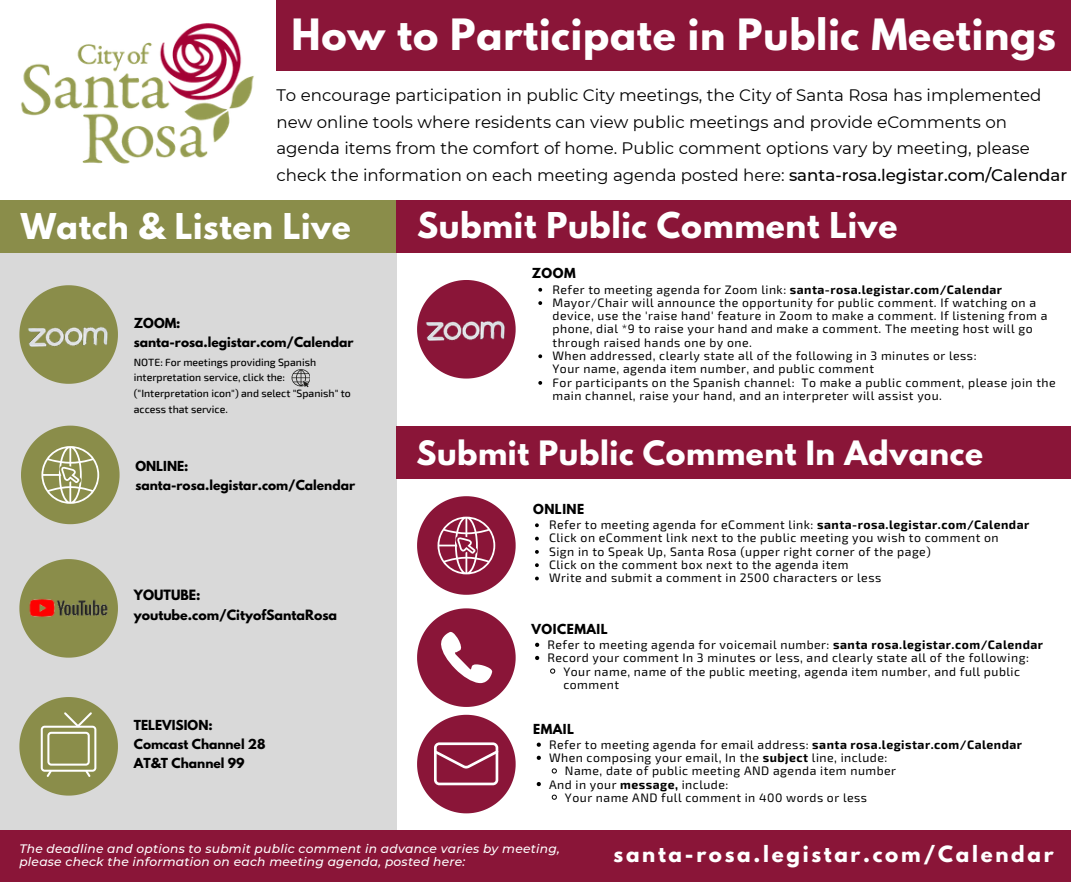
<style>
.page{position:relative;width:1071px;height:882px;background:#fff}
.page>*{position:absolute;margin:0;border:0;box-sizing:border-box;transform-origin:0 0}
.t1{font:700 38.15px "League Spartan";letter-spacing:.02em;color:#fff}
.t2{font:700 31.5px "League Spartan";letter-spacing:.02em;color:#fff}
.t3{font:700 29.75px "League Spartan";letter-spacing:.02em;color:#fff}
.t4{font:700 19.78px "League Spartan";letter-spacing:.135em;color:#fff}
.t5{font:16.62px/26.4px "Montserrat";color:#000}
.t6{font:700 12.6px "League Spartan";color:#000}
.t7{font:12.25px/13.3px "Exo 2";letter-spacing:.04em;color:#000}
.t8{font:700 12.25px "League Spartan";color:#000}
.t9{font:italic 500 12.25px "Montserrat";letter-spacing:.02em;color:#fff}
.t10{font:700 12.25px "League Spartan";letter-spacing:.04em;color:#000}
.t11{font:500 10.5px/15.8px "Exo 2";color:#000}
.s1{font-weight:500}
.s2{font-weight:700}
</style>
<div class="page">
<div style="left:276px;top:0;width:795px;height:71px;background:#8a1538"></div>
<img style="left:21px;top:23px;width:233px;height:141px">
<div style="left:0;top:249px;width:397px;height:593px;background:#d9d9d9"></div>
<div style="left:0;top:830px;width:1071px;height:52px;background:#8a1538"></div>
<svg style="left:417px;top:496px;width:99px;height:99px"></svg>
<svg style="left:417px;top:608px;width:99px;height:99px"></svg>
<svg style="left:535px;top:643px;width:4px;height:4px"></svg>
<svg style="left:535px;top:656px;width:4px;height:4px"></svg>
<svg style="left:550px;top:668px;width:5px;height:6px"></svg>
<svg style="left:417px;top:715px;width:99px;height:98px"></svg>
<div style="left:261px;top:200px;width:810px;height:52px;background:#8a1538"></div>
<div style="left:396px;top:427px;width:675px;height:52px;background:#8a1538"></div>
<svg style="left:417px;top:280px;width:99px;height:99px"></svg>
<img style="left:426px;top:307px;width:81px;height:54px">
<svg style="left:535px;top:523px;width:4px;height:4px"></svg>
<svg style="left:535px;top:537px;width:4px;height:3px"></svg>
<svg style="left:535px;top:550px;width:4px;height:4px"></svg>
<svg style="left:535px;top:563px;width:4px;height:4px"></svg>
<svg style="left:535px;top:577px;width:4px;height:3px"></svg>
<svg style="left:537px;top:743px;width:4px;height:4px"></svg>
<svg style="left:537px;top:756px;width:4px;height:4px"></svg>
<svg style="left:551px;top:768px;width:6px;height:6px"></svg>
<svg style="left:537px;top:782px;width:4px;height:4px"></svg>
<svg style="left:551px;top:794px;width:6px;height:6px"></svg>
<svg style="left:538px;top:288px;width:4px;height:4px"></svg>
<svg style="left:538px;top:301px;width:4px;height:4px"></svg>
<svg style="left:538px;top:354px;width:4px;height:4px"></svg>
<svg style="left:538px;top:381px;width:4px;height:4px"></svg>
<div style="left:0;top:200px;width:396px;height:53px;background:#8a8d4a"></div>
<svg style="left:19px;top:559px;width:99px;height:99px"></svg>
<img style="left:24px;top:564px;width:89px;height:89px">
<svg style="left:19px;top:697px;width:99px;height:99px"></svg>
<svg style="left:21px;top:426px;width:99px;height:98px"></svg>
<svg style="left:19px;top:285px;width:99px;height:99px"></svg>
<img style="left:28px;top:314px;width:81px;height:53px">
<svg style="left:292px;top:369px;width:18px;height:18px"></svg>
<p class="t1" style="left:292px;top:15px;width:766px">How to Participate in Public Meetings</p>
<p class="t5" style="left:276px;top:82px;width:792px">To encourage participation in public City meetings, the City of Santa Rosa has implemented new online tools where residents can view public meetings and provide eComments on agenda items from the comfort of home. Public comment options vary by meeting, please check the information on each meeting agenda posted here: <span class="s1">santa-rosa.legistar.com/Calendar</span></p>
<p class="t2" style="left:21px;top:210px;width:332px">Watch &amp; Listen Live</p>
<p class="t8" style="left:134px;top:317px;width:48px">ZOOM:</p>
<p class="t8" style="left:134px;top:336px;width:221px">santa-rosa.legistar.com/Calendar</p>
<p class="t11" style="left:134px;top:353px;width:184px">NOTE: For meetings providing Spanish interpretation service, click the:</p>
<p class="t11" style="left:134px;top:385px;width:218px">("Interpretation icon") and select "Spanish" to access that service.</p>
<p class="t8" style="left:135px;top:460px;width:55px">ONLINE:</p>
<p class="t8" style="left:135px;top:479px;width:221px">santa-rosa.legistar.com/Calendar</p>
<p class="t6" style="left:134px;top:589px;width:68px">YOUTUBE:</p>
<p class="t6" style="left:134px;top:608px;width:205px">youtube.com/CityofSantaRosa</p>
<p class="t8" style="left:134px;top:719px;width:80px">TELEVISION:</p>
<p class="t8" style="left:134px;top:738px;width:133px">Comcast Channel 28</p>
<p class="t8" style="left:134px;top:757px;width:112px">AT&amp;T Channel 99</p>
<p class="t2" style="left:417px;top:210px;width:482px">Submit Public Comment Live</p>
<p class="t8" style="left:532px;top:267px;width:45px">ZOOM</p>
<p class="t7" style="left:553px;top:282px;width:451px">Refer to meeting agenda for Zoom link: <span class="s2">santa-rosa.legistar.com/Calendar</span></p>
<p class="t7" style="left:553px;top:295px;width:496px">Mayor/Chair will announce the opportunity for public comment. If watching on a device, use the 'raise hand' feature in Zoom to make a comment. If listening from a phone, dial *9 to raise your hand and make a comment. The meeting host will go through raised hands one by one.</p>
<p class="t7" style="left:553px;top:349px;width:426px">When addressed, clearly state all of the following in 3 minutes or less:</p>
<p class="t7" style="left:553px;top:375px;width:505px">For participants on the Spanish channel: To make a public comment, please join the main channel, raise your hand, and an interpreter will assist you.</p>
<p class="t7" style="left:553px;top:362px;width:323px">Your name, agenda item number, and public comment</p>
<p class="t3" style="left:416px;top:439px;width:568px">Submit Public Comment In Advance</p>
<p class="t8" style="left:533px;top:503px;width:53px">ONLINE</p>
<p class="t7" style="left:549px;top:518px;width:482px">Refer to meeting agenda for eComment link: <span class="s2">santa-rosa.legistar.com/Calendar</span></p>
<p class="t7" style="left:549px;top:531px;width:451px">Click on eComment link next to the public meeting you wish to comment on</p>
<p class="t7" style="left:549px;top:544px;width:383px">Sign in to Speak Up, Santa Rosa (upper right corner of the page)</p>
<p class="t7" style="left:549px;top:557px;width:301px">Click on the comment box next to the agenda item</p>
<p class="t7" style="left:549px;top:571px;width:334px">Write and submit a comment in 2500 characters or less</p>
<p class="t10" style="left:531px;top:623px;width:78px">VOICEMAIL</p>
<p class="t7" style="left:547px;top:638px;width:497px">Refer to meeting agenda for voicemail number: <span class="s2">santa rosa.legistar.com/Calendar</span></p>
<p class="t7" style="left:547px;top:651px;width:483px">Record your comment In 3 minutes or less, and clearly state all of the following:</p>
<p class="t7" style="left:563px;top:664px;width:458px">Your name, name of the public meeting, agenda item number, and full public comment</p>
<p class="t8" style="left:533px;top:723px;width:42px">EMAIL</p>
<p class="t7" style="left:549px;top:738px;width:475px">Refer to meeting agenda for email address: <span class="s2">santa rosa.legistar.com/Calendar</span></p>
<p class="t7" style="left:549px;top:751px;width:340px">When composing your email, In the <span class="s2">subject</span> line, include:</p>
<p class="t7" style="left:565px;top:764px;width:333px">Name, date of public meeting AND agenda item number</p>
<p class="t7" style="left:549px;top:777px;width:181px">And in your <span class="s2">message,</span> include:</p>
<p class="t7" style="left:565px;top:790px;width:304px">Your name AND full comment in 400 words or less</p>
<p class="t9" style="left:19px;top:841px;width:542px">The deadline and options to submit public comment in advance varies by meeting,</p>
<p class="t9" style="left:19px;top:854px;width:447px">please check the information on each meeting agenda, posted here:</p>
<p class="t4" style="left:614px;top:844px;width:442px">santa-rosa.legistar.com/Calendar</p>
</div>
